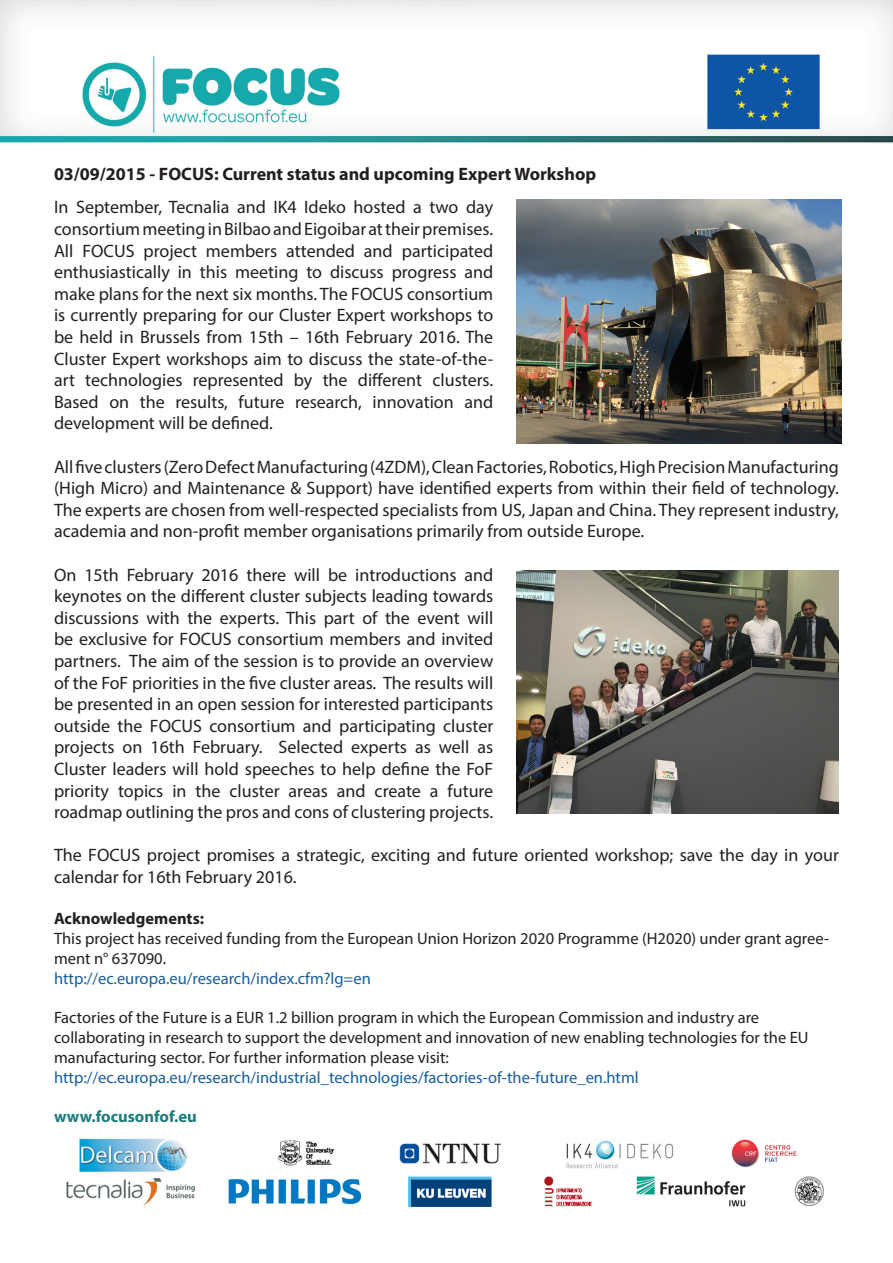
<style>
.page{position:relative;width:893px;height:1263px;background:#fff}
.page>*{position:absolute;margin:0;border:0;box-sizing:border-box;transform-origin:0 0}
.t1{font:18px/21.6px "Myriad Pro";color:#231f20;text-align:justify}
.t2{font:700 18px "Myriad Pro";color:#231f20}
.t3{font:16.5px/19.8px "Myriad Pro";color:#231f20}
.t4{font:16.5px "Myriad Pro";color:#175d9e}
.t5{font:700 16.5px "Myriad Pro";color:#231f20}
.t6{font:700 16.5px "Myriad Pro";color:#1e7c7c}
</style>
<div class="page">
<img style="left:516px;top:200px;width:325px;height:243px">
<img style="left:66px;top:1138px;width:758px;height:69px">
<img style="left:517px;top:571px;width:322px;height:242px">
<img style="left:0;top:0;width:893px;height:144px">
<p class="t2" style="left:54px;top:163px;width:544px">03/09/2015 - FOCUS: Current status and upcoming Expert Workshop</p>
<p class="t1" style="left:54px;top:196px;width:441px">In September, Tecnalia and IK4 Ideko hosted a two day consortium meeting in Bilbao and Eigoibar at their premises.<br>All FOCUS project members attended and participated enthusiastically in this meeting to discuss progress and make plans for the next six months. The FOCUS consortium is currently preparing for our Cluster Expert workshops to be held in Brussels from 15th – 16th February 2016. The Cluster Expert workshops aim to discuss the state-of-the&shy;art technologies represented by the different clusters.<br>Based on the results, future research, innovation and development will be defined.</p>
<p class="t1" style="left:54px;top:455px;width:786px">All five clusters (Zero Defect Manufacturing (4ZDM), Clean Factories, Robotics, High Precision Manufacturing (High Micro) and Maintenance &amp; Support) have identified experts from within their field of technology.<br>The experts are chosen from well-respected specialists from US, Japan and China. They represent industry, academia and non-profit member organisations primarily from outside Europe.</p>
<p class="t1" style="left:54px;top:563px;width:441px">On 15th February 2016 there will be introductions and keynotes on the different cluster subjects leading towards discussions with the experts. This part of the event will be exclusive for FOCUS consortium members and invited partners. The aim of the session is to provide an overview of the FoF priorities in the five cluster areas. The results will be presented in an open session for interested participants outside the FOCUS consortium and participating cluster projects on 16th February. Selected experts as well as Cluster leaders will hold speeches to help define the FoF priority topics in the cluster areas and create a future roadmap outlining the pros and cons of clustering projects.</p>
<p class="t1" style="left:54px;top:844px;width:786px">The FOCUS project promises a strategic, exciting and future oriented workshop; save the day in your calendar for 16th February 2016.</p>
<p class="t5" style="left:54px;top:908px;width:152px">Acknowledgements:</p>
<p class="t3" style="left:54px;top:928px;width:777px">This project has received funding from the European Union Horizon 2020 Programme (H2020) under grant agree&shy;ment n° 637090.</p>
<p class="t4" style="left:54px;top:968px;width:318px">http://ec.europa.eu/research/index.cfm?lg=en</p>
<p class="t3" style="left:54px;top:1008px;width:756px">Factories of the Future is a EUR 1.2 billion program in which the European Commission and industry are collaborating in research to support the development and innovation of new enabling technologies for the EU manufacturing sector. For further information please visit:</p>
<p class="t4" style="left:54px;top:1067px;width:586px">http://ec.europa.eu/research/industrial_technologies/factories-of-the-future_en.html</p>
<p class="t6" style="left:54px;top:1106px;width:144px">www.focusonfof.eu</p>
</div>
